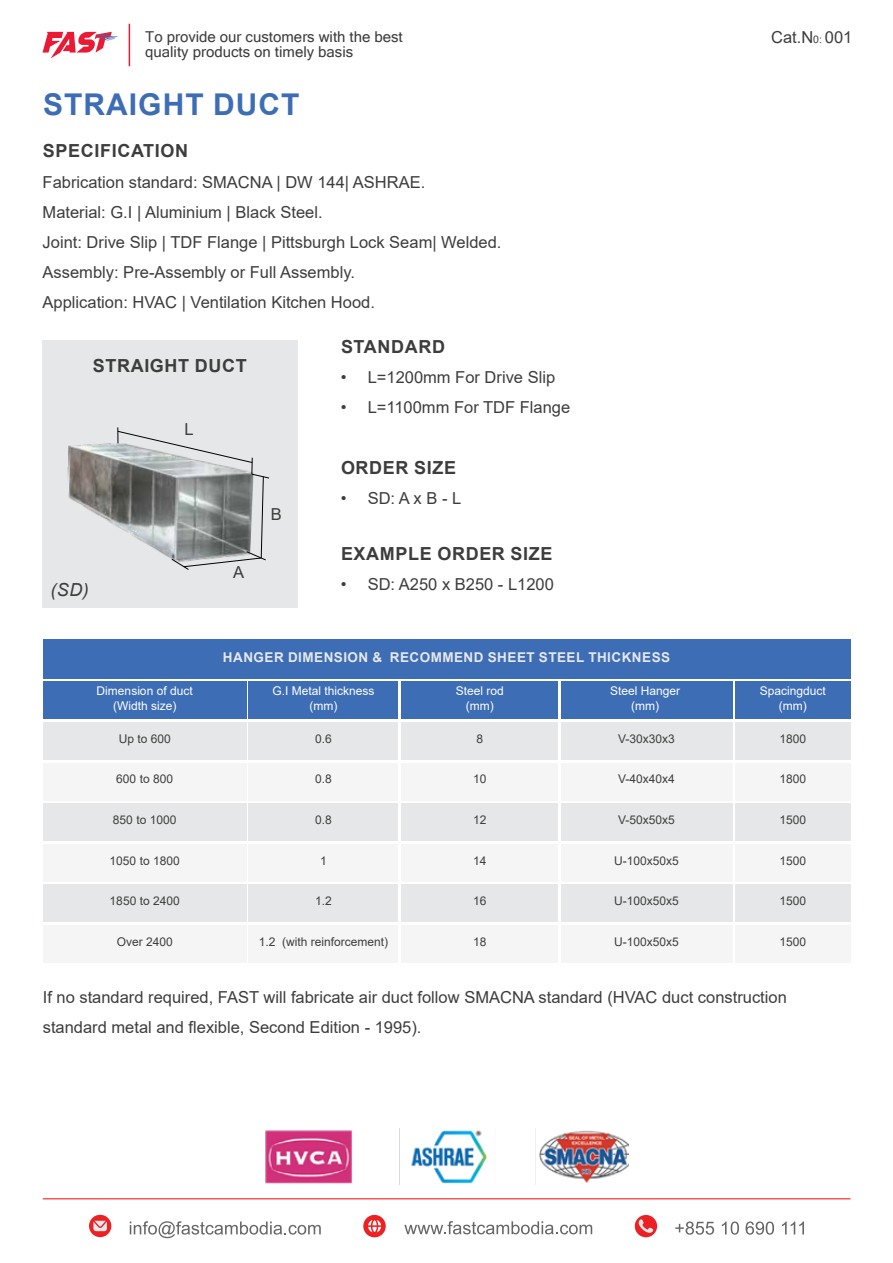
<style>
.page{position:relative;width:893px;height:1263px;background:#fff}
.page>*{position:absolute;margin:0;border:0;box-sizing:border-box;transform-origin:0 0}
.t1{font:700 30px "Arial";letter-spacing:.035em;color:#3d6db5}
.t2{font:700 18px "Arial";letter-spacing:.035em;color:#3d3d3d}
.t3{font:italic 18px "Arial";color:#3d3d3d}
.t4{font:16.5px/30px "Arial";color:#3d3d3d}
.t5{font:15px/15px "Microsoft Sans Serif";color:#3d3d3d}
.t6{font:700 13.5px "Arial";letter-spacing:.035em;color:#e6e7e8}
.t7{font:12px "Arial";color:#3d3d3d}
.t8{font:12px/14.4px "Arial";color:#fff;text-align:center}
.s1{font-size:10.5px}
</style>
<div class="page">
<svg style="left:43px;top:32px;width:75px;height:26px"></svg>
<hr style="left:129px;top:24px;width:1px;height:42px;background:#eb1c38">
<img style="left:265px;top:1129px;width:364px;height:55px">
<hr style="left:43px;top:1198px;width:807px;height:1px;background:#f00">
<svg style="left:675px;top:1221px;width:39px;height:14px"></svg>
<svg style="left:722px;top:1221px;width:17px;height:14px"></svg>
<svg style="left:746px;top:1221px;width:28px;height:14px"></svg>
<svg style="left:782px;top:1221px;width:22px;height:13px"></svg>
<div style="left:635px;top:1215px;width:22px;height:22px;background:#ed2124;border-radius:50%"></div>
<svg style="left:639px;top:1219px;width:14px;height:14px"></svg>
<svg style="left:363px;top:1215px;width:23px;height:22px"></svg>
<svg style="left:404px;top:1221px;width:188px;height:13px"></svg>
<svg style="left:130px;top:1221px;width:191px;height:17px"></svg>
<svg style="left:89px;top:1215px;width:22px;height:22px"></svg>
<svg style="left:93px;top:1221px;width:14px;height:10px"></svg>
<div style="left:43px;top:722px;width:204px;height:38px;background:#e6e7e8"></div>
<div style="left:43px;top:681px;width:204px;height:38px;background:#3d6db5"></div>
<div style="left:43px;top:640px;width:807px;height:39px;background:#3d6db5"></div>
<div style="left:249px;top:722px;width:149px;height:38px;background:#e6e7e8"></div>
<div style="left:249px;top:681px;width:149px;height:38px;background:#3d6db5"></div>
<div style="left:401px;top:722px;width:157px;height:38px;background:#e6e7e8"></div>
<div style="left:401px;top:681px;width:157px;height:38px;background:#3d6db5"></div>
<div style="left:735px;top:722px;width:115px;height:38px;background:#e6e7e8"></div>
<div style="left:735px;top:681px;width:115px;height:38px;background:#3d6db5"></div>
<div style="left:561px;top:722px;width:171px;height:38px;background:#e6e7e8"></div>
<div style="left:561px;top:681px;width:171px;height:38px;background:#3d6db5"></div>
<div style="left:43px;top:763px;width:204px;height:37px;background:#f5f5f5"></div>
<div style="left:249px;top:763px;width:149px;height:37px;background:#f5f5f5"></div>
<div style="left:401px;top:763px;width:157px;height:37px;background:#f5f5f5"></div>
<div style="left:735px;top:763px;width:115px;height:37px;background:#f5f5f5"></div>
<div style="left:561px;top:763px;width:171px;height:37px;background:#f5f5f5"></div>
<div style="left:43px;top:803px;width:204px;height:38px;background:#e6e7e8"></div>
<div style="left:249px;top:803px;width:149px;height:38px;background:#e6e7e8"></div>
<div style="left:401px;top:803px;width:157px;height:38px;background:#e6e7e8"></div>
<div style="left:735px;top:803px;width:115px;height:38px;background:#e6e7e8"></div>
<div style="left:561px;top:803px;width:171px;height:38px;background:#e6e7e8"></div>
<div style="left:43px;top:844px;width:204px;height:38px;background:#f5f5f5"></div>
<div style="left:249px;top:844px;width:149px;height:38px;background:#f5f5f5"></div>
<div style="left:401px;top:844px;width:157px;height:38px;background:#f5f5f5"></div>
<div style="left:735px;top:844px;width:115px;height:38px;background:#f5f5f5"></div>
<div style="left:561px;top:844px;width:171px;height:38px;background:#f5f5f5"></div>
<div style="left:43px;top:884px;width:204px;height:38px;background:#e6e7e8"></div>
<div style="left:249px;top:884px;width:149px;height:38px;background:#e6e7e8"></div>
<div style="left:401px;top:884px;width:157px;height:38px;background:#e6e7e8"></div>
<div style="left:735px;top:884px;width:115px;height:38px;background:#e6e7e8"></div>
<div style="left:561px;top:884px;width:171px;height:38px;background:#e6e7e8"></div>
<div style="left:43px;top:925px;width:204px;height:38px;background:#f5f5f5"></div>
<div style="left:249px;top:925px;width:149px;height:38px;background:#f5f5f5"></div>
<div style="left:401px;top:925px;width:157px;height:38px;background:#f5f5f5"></div>
<div style="left:735px;top:925px;width:115px;height:38px;background:#f5f5f5"></div>
<div style="left:561px;top:925px;width:171px;height:38px;background:#f5f5f5"></div>
<div style="left:42px;top:340px;width:256px;height:268px;background:#e6e7e8"></div>
<img style="left:67px;top:443px;width:50px;height:84px">
<svg style="left:117px;top:427px;width:152px;height:143px"></svg>
<p class="t5" style="left:145px;top:29px;width:259px">To provide our customers with the best quality products on timely basis</p>
<p class="t4" style="left:771px;top:22px;width:83px">Cat.N<span class="s1">0:</span> 001</p>
<h1 class="t1" style="left:43px;top:84px;width:258px">STRAIGHT DUCT</h1>
<p class="t2" style="left:43px;top:138px;width:147px">SPECIFICATION</p>
<p class="t4" style="left:43px;top:167px;width:460px">Fabrication standard: SMACNA | DW 144| ASHRAE.<br>Material: G.I | Aluminium | Black Steel.<br>Joint: Drive Slip | TDF Flange | Pittsburgh Lock Seam| Welded.<br>Assembly: Pre-Assembly or Full Assembly.<br>Application: HVAC | Ventilation Kitchen Hood.</p>
<p class="t2" style="left:341px;top:334px;width:106px">STANDARD</p>
<p class="t4" style="left:341px;top:362px;width:216px">• L=1200mm For Drive Slip</p>
<p class="t4" style="left:341px;top:392px;width:231px">• L=1100mm For TDF Flange</p>
<p class="t2" style="left:93px;top:353px;width:155px">STRAIGHT DUCT</p>
<p class="t3" style="left:50px;top:578px;width:40px">(SD)</p>
<p class="t4" style="left:185px;top:414px;width:11px">L</p>
<p class="t4" style="left:233px;top:557px;width:13px">A</p>
<p class="t4" style="left:271px;top:499px;width:13px">B</p>
<p class="t2" style="left:341px;top:455px;width:117px">ORDER SIZE</p>
<p class="t4" style="left:341px;top:483px;width:122px">• SD: A x B - L</p>
<p class="t2" style="left:341px;top:541px;width:213px">EXAMPLE ORDER SIZE</p>
<p class="t4" style="left:341px;top:569px;width:215px">• SD: A250 x B250 - L1200</p>
<p class="t8" style="left:97px;top:684px;width:98px">Dimension of duct (Width size)</p>
<p class="t7" style="left:119px;top:731px;width:54px">Up to 600</p>
<p class="t6" style="left:223px;top:648px;width:449px">HANGER DIMENSION &amp; RECOMMEND SHEET STEEL THICKNESS</p>
<p class="t8" style="left:272px;top:684px;width:104px">G.I Metal thickness (mm)</p>
<p class="t8" style="left:456px;top:684px;width:50px">Steel rod (mm)</p>
<p class="t8" style="left:610px;top:684px;width:72px">Steel Hanger (mm)</p>
<p class="t8" style="left:760px;top:684px;width:68px">Spacingduct (mm)</p>
<p class="t7" style="left:315px;top:731px;width:18px">0.6</p>
<p class="t7" style="left:476px;top:731px;width:8px">8</p>
<p class="t7" style="left:618px;top:731px;width:58px">V-30x30x3</p>
<p class="t7" style="left:779px;top:731px;width:28px">1800</p>
<p class="t7" style="left:116px;top:771px;width:58px">600 to 800</p>
<p class="t7" style="left:315px;top:771px;width:18px">0.8</p>
<p class="t7" style="left:473px;top:771px;width:15px">10</p>
<p class="t7" style="left:618px;top:771px;width:58px">V-40x40x4</p>
<p class="t7" style="left:779px;top:771px;width:28px">1800</p>
<p class="t7" style="left:113px;top:811px;width:65px">850 to 1000</p>
<p class="t7" style="left:315px;top:811px;width:18px">0.8</p>
<p class="t7" style="left:473px;top:811px;width:15px">12</p>
<p class="t7" style="left:618px;top:811px;width:58px">V-50x50x5</p>
<p class="t7" style="left:779px;top:811px;width:28px">1500</p>
<p class="t7" style="left:110px;top:852px;width:72px">1050 to 1800</p>
<p class="t7" style="left:320px;top:852px;width:8px">1</p>
<p class="t7" style="left:473px;top:852px;width:15px">14</p>
<p class="t7" style="left:614px;top:852px;width:66px">U-100x50x5</p>
<p class="t7" style="left:779px;top:852px;width:28px">1500</p>
<p class="t7" style="left:110px;top:893px;width:72px">1850 to 2400</p>
<p class="t7" style="left:315px;top:893px;width:18px">1.2</p>
<p class="t7" style="left:473px;top:893px;width:15px">16</p>
<p class="t7" style="left:614px;top:893px;width:66px">U-100x50x5</p>
<p class="t7" style="left:779px;top:893px;width:28px">1500</p>
<p class="t7" style="left:117px;top:933px;width:58px">Over 2400</p>
<p class="t7" style="left:259px;top:933px;width:131px">1.2 (with reinforcement)</p>
<p class="t7" style="left:473px;top:933px;width:15px">18</p>
<p class="t7" style="left:614px;top:933px;width:66px">U-100x50x5</p>
<p class="t7" style="left:779px;top:933px;width:28px">1500</p>
<p class="t4" style="left:43px;top:982px;width:746px">If no standard required, FAST will fabricate air duct follow SMACNA standard (HVAC duct construction standard metal and flexible, Second Edition - 1995).</p>
</div>
